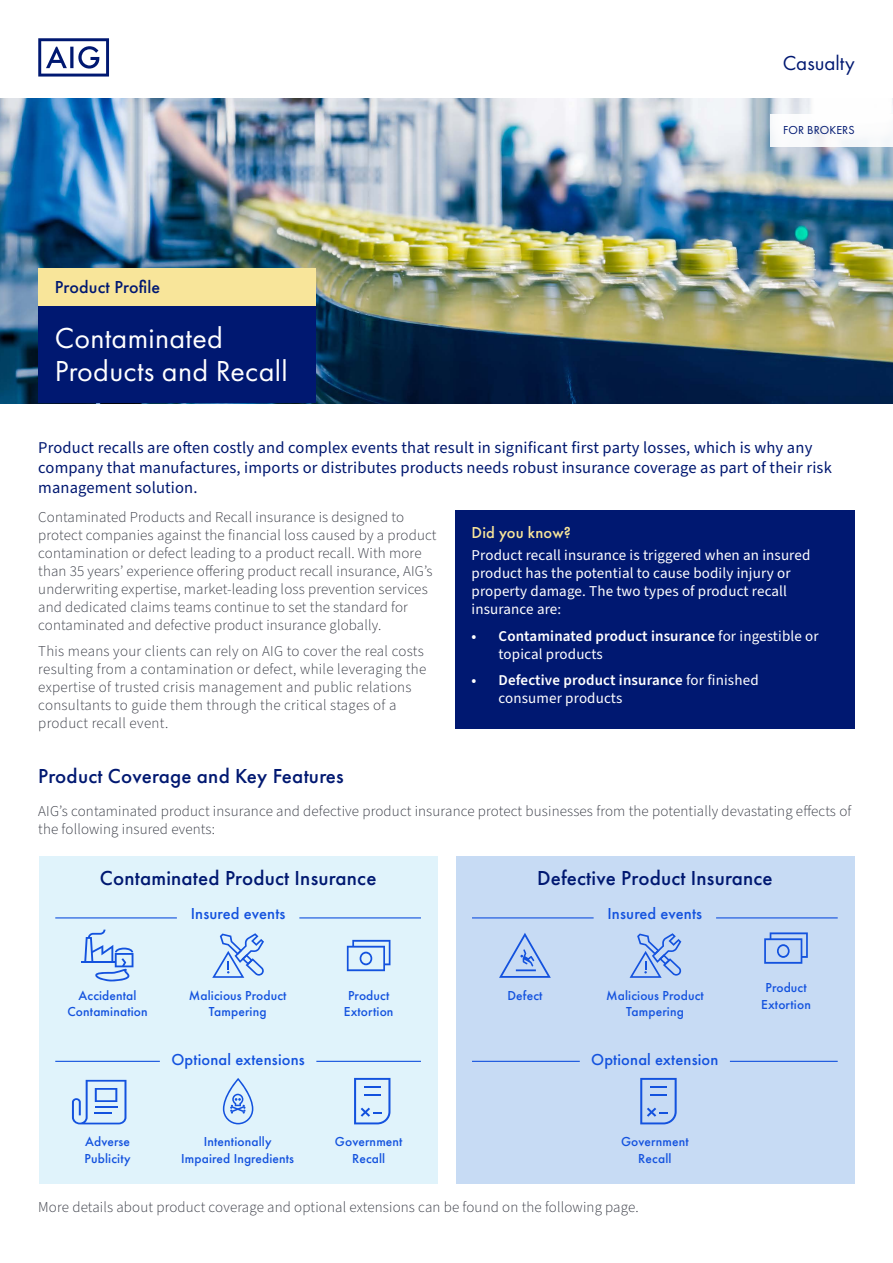
<style>
.page{position:relative;width:893px;height:1263px;background:#fff}
.page>*{position:absolute;margin:0;border:0;box-sizing:border-box;transform-origin:0 0}
.t1{font:30px/33px "Futura PT";letter-spacing:.01em;color:#fff}
.t2{font:500 21px "Futura PT";letter-spacing:.01em;color:#001871}
.t3{font:21px "Futura PT";color:#001871}
.t4{font:500 18px "Futura PT";letter-spacing:.01em;color:#001871}
.t5{font:16.5px/19.8px "Source Sans Pro";letter-spacing:.01em;color:#001871}
.t6{font:500 16.5px "Futura PT";letter-spacing:.01em;color:#1352de}
.t7{font:500 16.5px "Futura PT";letter-spacing:.01em;color:#f8e59a}
.t8{font:300 15px/18px "Source Sans Pro";letter-spacing:.01em;color:#343741}
.t9{font:15px/18px "Source Sans Pro";letter-spacing:.01em;color:#fff}
.t10{font:500 13.5px/16.5px "Futura PT";letter-spacing:.01em;color:#1352de;text-align:center}
.t11{font:12px "Futura PT";letter-spacing:.01em;color:#001871}
.s1{font-weight:600}
</style>
<div class="page">
<div style="left:40px;top:856px;width:398px;height:327px;background:#e0f3fb"></div>
<div style="left:456px;top:856px;width:398px;height:327px;background:#c7dbf4"></div>
<img style="left:0;top:98px;width:893px;height:305px">
<svg style="left:38px;top:38px;width:71px;height:39px"></svg>
<div style="left:38px;top:268px;width:278px;height:44px;background:#f8e59a"></div>
<div style="left:38px;top:306px;width:278px;height:97px;background:#001871"></div>
<div style="left:455px;top:510px;width:400px;height:218px;background:#001871"></div>
<hr style="left:82px;top:961px;width:34px;height:1px;background:#1352de">
<svg style="left:84px;top:929px;width:49px;height:52px"></svg>
<svg style="left:212px;top:933px;width:52px;height:45px"></svg>
<svg style="left:630px;top:933px;width:52px;height:45px"></svg>
<svg style="left:347px;top:940px;width:43px;height:31px"></svg>
<svg style="left:764px;top:932px;width:44px;height:32px"></svg>
<svg style="left:72px;top:1080px;width:54px;height:44px"></svg>
<svg style="left:223px;top:1078px;width:30px;height:46px"></svg>
<svg style="left:354px;top:1078px;width:36px;height:46px"></svg>
<svg style="left:640px;top:1078px;width:37px;height:46px"></svg>
<svg style="left:499px;top:933px;width:52px;height:45px"></svg>
<hr style="left:299px;top:917px;width:122px;height:1px;background:#1352de">
<hr style="left:716px;top:917px;width:122px;height:1px;background:#1352de">
<hr style="left:55px;top:917px;width:122px;height:1px;background:#1352de">
<hr style="left:472px;top:917px;width:122px;height:1px;background:#1352de">
<hr style="left:55px;top:1061px;width:105px;height:1px;background:#1352de">
<hr style="left:472px;top:1061px;width:108px;height:1px;background:#1352de">
<hr style="left:316px;top:1061px;width:105px;height:1px;background:#1352de">
<hr style="left:730px;top:1061px;width:108px;height:1px;background:#1352de">
<div style="left:770px;top:114px;width:123px;height:33px;background:#fff"></div>
<h2 class="t3" style="left:783px;top:50px;width:73px">Casualty</h2>
<p class="t4" style="left:55px;top:276px;width:107px">Product Profile</p>
<h1 class="t1" style="left:55px;top:321px;width:234px">Contaminated<br>Products and Recall</h1>
<p class="t11" style="left:783px;top:123px;width:73px">FOR BROKERS</p>
<p class="t5" style="left:38px;top:438px;width:795px">Product recalls are often costly and complex events that result in significant first party losses, which is why any company that manufactures, imports or distributes products needs robust insurance coverage as part of their risk management solution.</p>
<p class="t8" style="left:38px;top:508px;width:400px">Contaminated Products and Recall insurance is designed to protect companies against the financial loss caused by a product contamination or defect leading to a product recall. With more than 35 years’ experience offering product recall insurance, AIG’s underwriting expertise, market-leading loss prevention services and dedicated claims teams continue to set the standard for contaminated and defective product insurance globally.</p>
<p class="t8" style="left:38px;top:643px;width:389px">This means your clients can rely on AIG to cover the real costs resulting from a contamination or defect, while leveraging the expertise of trusted crisis management and public relations consultants to guide them through the critical stages of a product recall event.</p>
<p class="t7" style="left:472px;top:523px;width:101px">Did you know?</p>
<p class="t9" style="left:472px;top:547px;width:340px">Product recall insurance is triggered when an insured product has the potential to cause bodily injury or property damage. The two types of product recall insurance are:</p>
<p class="t9" style="left:499px;top:627px;width:322px;text-indent:-27px"><span class="s1">• Contaminated product insurance</span> for ingestible or topical products</p>
<p class="t9" style="left:499px;top:672px;width:262px;text-indent:-27px"><span class="s1">• Defective product insurance</span> for finished consumer products</p>
<h2 class="t2" style="left:38px;top:763px;width:307px">Product Coverage and Key Features</h2>
<p class="t8" style="left:38px;top:803px;width:815px">AIG’s contaminated product insurance and defective product insurance protect businesses from the potentially devastating effects of the following insured events:</p>
<h2 class="t2" style="left:100px;top:865px;width:278px">Contaminated Product Insurance</h2>
<p class="t6" style="left:191px;top:903px;width:96px">Insured events</p>
<h2 class="t2" style="left:537px;top:865px;width:237px">Defective Product Insurance</h2>
<p class="t6" style="left:607px;top:903px;width:96px">Insured events</p>
<p class="t10" style="left:67px;top:987px;width:82px">Accidental<br>Contamination</p>
<p class="t10" style="left:189px;top:987px;width:99px">Malicious Product</p>
<p class="t10" style="left:507px;top:987px;width:36px">Defect</p>
<p class="t10" style="left:209px;top:1003px;width:59px">Tampering</p>
<p class="t10" style="left:344px;top:987px;width:51px">Product<br>Extortion</p>
<p class="t6" style="left:171px;top:1050px;width:135px">Optional extensions</p>
<p class="t10" style="left:606px;top:987px;width:99px">Malicious Product<br>Tampering</p>
<p class="t6" style="left:591px;top:1050px;width:129px">Optional extension</p>
<p class="t10" style="left:85px;top:1133px;width:47px;text-align:left">Adverse<br>Publicity</p>
<p class="t10" style="left:181px;top:1133px;width:114px">Intentionally<br>Impaired Ingredients</p>
<p class="t10" style="left:335px;top:1133px;width:69px">Government<br>Recall</p>
<p class="t10" style="left:621px;top:1133px;width:69px">Government<br>Recall</p>
<p class="t8" style="left:38px;top:1198px;width:602px">More details about product coverage and optional extensions can be found on the following page.</p>
<p class="t10" style="left:761px;top:979px;width:51px">Product<br>Extortion</p>
</div>
